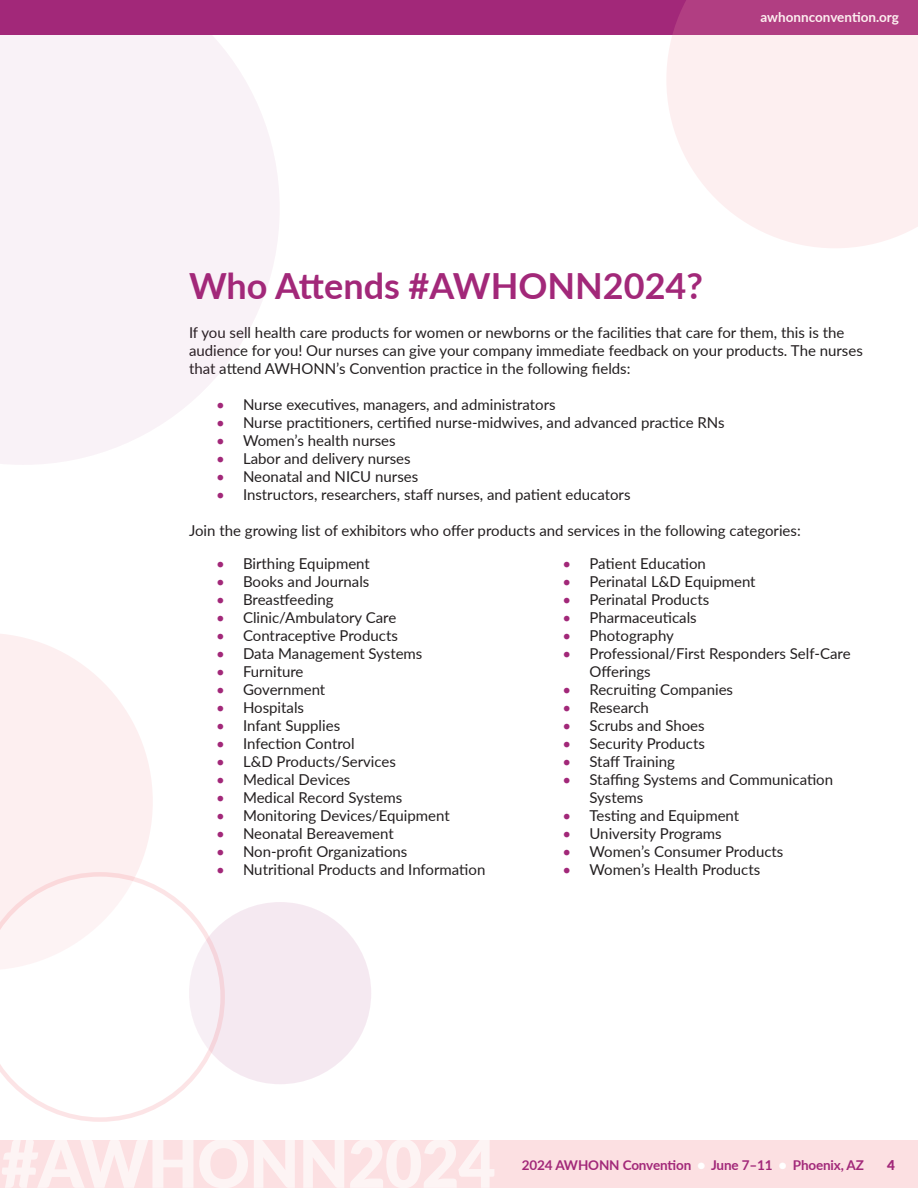
<style>
.page{position:relative;width:918px;height:1188px;background:#fff}
.page>*{position:absolute;margin:0;border:0;box-sizing:border-box;transform-origin:0 0}
.t1{font:700 36px "Lato";color:#a22879}
.t2{font:15px/18px "Lato";color:#231f20}
.t3{font:700 13.5px "Lato";letter-spacing:-.01em;color:#a22879}
.t4{font:700 13.5px "Lato";color:#fff}
.t5{font:900 13.5px "Lato";color:#a22879}
.s1{color:#a22879}
.s2{font-weight:900;color:#fff}
</style>
<div class="page">
<div style="left:0;top:0;width:918px;height:35px;background:#a22879"></div>
<div style="left:0;top:1140px;width:918px;height:48px;background:#fce0e2"></div>
<svg style="left:0;top:634px;width:153px;height:238px;fill:#fdeff0"></svg>
<svg style="left:667px;top:0;width:251px;height:248px;fill:#fdeff0"></svg>
<div style="left:189px;top:902px;width:182px;height:182px;background:#f5e9f1;border-radius:50%"></div>
<svg style="left:0;top:35px;width:279px;height:430px;fill:#f9f2f7"></svg>
<svg style="left:0;top:872px;width:225px;height:250px"></svg>
<p class="t4" style="left:761px;top:7px;width:140px">awhonnconvention.org</p>
<h1 class="t1" style="left:189px;top:259px;width:516px">Who Attends #AWHONN2024?</h1>
<p class="t2" style="left:189px;top:323px;width:675px">If you sell health care products for women or newborns or the facilities that care for them, this is the audience for you! Our nurses can give your company immediate feedback on your products. The nurses that attend AWHONN’s Convention practice in the following fields:</p>
<p class="t2" style="left:216px;top:395px;width:341px"><span class="s1">•</span> Nurse executives, managers, and administrators</p>
<p class="t2" style="left:216px;top:413px;width:510px"><span class="s1">•</span> Nurse practitioners, certified nurse-midwives, and advanced practice RNs</p>
<p class="t2" style="left:216px;top:431px;width:181px"><span class="s1">•</span> Women’s health nurses</p>
<p class="t2" style="left:216px;top:449px;width:196px"><span class="s1">•</span> Labor and delivery nurses</p>
<p class="t2" style="left:216px;top:467px;width:204px"><span class="s1">•</span> Neonatal and NICU nurses</p>
<p class="t2" style="left:216px;top:485px;width:416px"><span class="s1">•</span> Instructors, researchers, staff nurses, and patient educators</p>
<p class="t2" style="left:189px;top:521px;width:613px">Join the growing list of exhibitors who offer products and services in the following categories:</p>
<p class="t2" style="left:216px;top:554px;width:155px"><span class="s1">•</span> Birthing Equipment</p>
<p class="t2" style="left:216px;top:572px;width:155px"><span class="s1">•</span> Books and Journals</p>
<p class="t2" style="left:216px;top:590px;width:119px"><span class="s1">•</span> Breastfeeding</p>
<p class="t2" style="left:216px;top:608px;width:182px"><span class="s1">•</span> Clinic/Ambulatory Care</p>
<p class="t2" style="left:216px;top:626px;width:183px"><span class="s1">•</span> Contraceptive Products</p>
<p class="t2" style="left:216px;top:644px;width:208px"><span class="s1">•</span> Data Management Systems</p>
<p class="t2" style="left:216px;top:662px;width:89px"><span class="s1">•</span> Furniture</p>
<p class="t2" style="left:216px;top:680px;width:111px"><span class="s1">•</span> Government</p>
<p class="t2" style="left:216px;top:698px;width:90px"><span class="s1">•</span> Hospitals</p>
<p class="t2" style="left:216px;top:716px;width:126px"><span class="s1">•</span> Infant Supplies</p>
<p class="t2" style="left:216px;top:734px;width:140px"><span class="s1">•</span> Infection Control</p>
<p class="t2" style="left:216px;top:752px;width:181px"><span class="s1">•</span> L&amp;D Products/Services</p>
<p class="t2" style="left:216px;top:770px;width:136px"><span class="s1">•</span> Medical Devices</p>
<p class="t2" style="left:216px;top:788px;width:188px"><span class="s1">•</span> Medical Record Systems</p>
<p class="t2" style="left:216px;top:806px;width:235px"><span class="s1">•</span> Monitoring Devices/Equipment</p>
<p class="t2" style="left:216px;top:824px;width:179px"><span class="s1">•</span> Neonatal Bereavement</p>
<p class="t2" style="left:216px;top:842px;width:193px"><span class="s1">•</span> Non-profit Organizations</p>
<p class="t2" style="left:216px;top:860px;width:271px"><span class="s1">•</span> Nutritional Products and Information</p>
<p class="t2" style="left:562px;top:554px;width:145px"><span class="s1">•</span> Patient Education</p>
<p class="t2" style="left:562px;top:572px;width:195px"><span class="s1">•</span> Perinatal L&amp;D Equipment</p>
<p class="t2" style="left:562px;top:590px;width:148px"><span class="s1">•</span> Perinatal Products</p>
<p class="t2" style="left:562px;top:608px;width:136px"><span class="s1">•</span> Pharmaceuticals</p>
<p class="t2" style="left:562px;top:626px;width:113px"><span class="s1">•</span> Photography</p>
<p class="t2" style="left:590px;top:644px;width:263px;text-indent:-27px"><span class="s1">•</span> Professional/First Responders Self-Care<br>Offerings</p>
<p class="t2" style="left:562px;top:680px;width:172px"><span class="s1">•</span> Recruiting Companies</p>
<p class="t2" style="left:562px;top:698px;width:88px"><span class="s1">•</span> Research</p>
<p class="t2" style="left:562px;top:716px;width:144px"><span class="s1">•</span> Scrubs and Shoes</p>
<p class="t2" style="left:562px;top:734px;width:144px"><span class="s1">•</span> Security Products</p>
<p class="t2" style="left:562px;top:752px;width:114px"><span class="s1">•</span> Staff Training</p>
<p class="t2" style="left:590px;top:770px;width:245px;text-indent:-27px"><span class="s1">•</span> Staffing Systems and Communication<br>Systems</p>
<p class="t2" style="left:562px;top:806px;width:178px"><span class="s1">•</span> Testing and Equipment</p>
<p class="t2" style="left:562px;top:824px;width:161px"><span class="s1">•</span> University Programs</p>
<p class="t2" style="left:562px;top:842px;width:222px"><span class="s1">•</span> Women’s Consumer Products</p>
<p class="t2" style="left:562px;top:860px;width:199px"><span class="s1">•</span> Women’s Health Products</p>
<p class="t3" style="left:522px;top:1155px;width:344px">2024 AWHONN Convention <span class="s2">•</span> June 7–11 <span class="s2">•</span> Phoenix, AZ</p>
<p class="t5" style="left:887px;top:1155px;width:9px">4</p>
</div>
